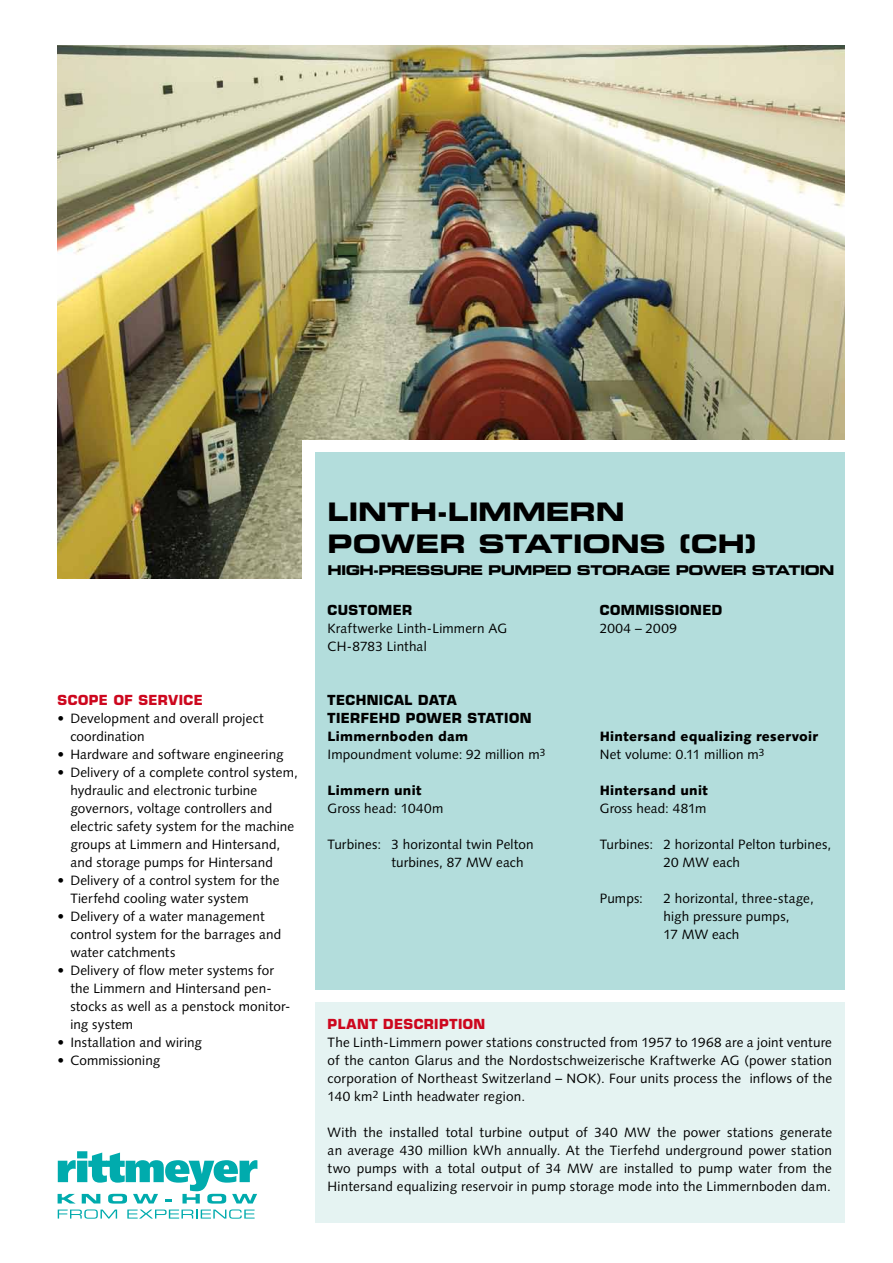
<style>
.page{position:relative;width:893px;height:1263px;background:#fff}
.page>*{position:absolute;margin:0;border:0;box-sizing:border-box;transform-origin:0 0}
.t1{font:25.5px/32.2px "Eurostile LT Std Bold Ex 2";letter-spacing:-.01em;color:#000}
.t2{font:13.5px/18px "Syntax LT Std";letter-spacing:.01em;color:#000}
.t3{font:900 13.5px/18px "Syntax LT Std";letter-spacing:.02em;color:#000}
.t4{font:700 13.5px/18px "Eurostile LT Std";letter-spacing:.03em;color:#000}
.t5{font:13.5px "Eurostile LT Std Bold Ex 2";letter-spacing:-.045em;color:#000}
.t6{font:700 13.5px "Eurostile LT Std";letter-spacing:.035em;color:#cd071e}
.t7{font:13.5px "Syntax LT Std";letter-spacing:.04em;color:#000}
.s1{font-weight:900}
.s2{font-weight:400}
</style>
<div class="page">
<img style="left:58px;top:45px;width:786px;height:534px">
<div style="left:315px;top:1003px;width:529px;height:220px;background:#e5f3f2"></div>
<div style="left:302px;top:440px;width:548px;height:405px;background:#fff"></div>
<div style="left:315px;top:453px;width:529px;height:537px;background:#b3dddc"></div>
<svg style="left:58px;top:1151px;width:199px;height:52px"></svg>
<svg style="left:58px;top:1209px;width:59px;height:10px"></svg>
<svg style="left:127px;top:1209px;width:128px;height:10px"></svg>
<p class="t6" style="left:58px;top:691px;width:147px">SCOPE OF SERVICE</p>
<p class="t2" style="left:70px;top:709px;width:195px;text-indent:-13px">• Development and overall project coordination</p>
<p class="t2" style="left:58px;top:745px;width:228px">• Hardware and software engineering</p>
<p class="t2" style="left:70px;top:763px;width:229px;text-indent:-13px">• Delivery of a complete control system, hydraulic and electronic turbine governors, voltage controllers and electric safety system for the machine groups at Limmern and Hintersand, and storage pumps for Hintersand</p>
<p class="t2" style="left:70px;top:871px;width:211px;text-indent:-13px">• Delivery of a control system for the<br>Tierfehd cooling water system</p>
<p class="t2" style="left:70px;top:907px;width:212px;text-indent:-13px">• Delivery of a water management control system for the barrages and water catchments</p>
<p class="t2" style="left:70px;top:961px;width:221px;text-indent:-13px">• Delivery of flow meter systems for the Limmern and Hintersand pen&shy;stocks as well as a penstock monitor&shy;ing system</p>
<p class="t2" style="left:58px;top:1033px;width:146px">• Installation and wiring</p>
<p class="t2" style="left:58px;top:1051px;width:104px">• Commissioning</p>
<h1 class="t1" style="left:328px;top:495px;width:431px">LINTH-LIMMERN<br>POWER STATIONS (CH)</h1>
<p class="t5" style="left:328px;top:561px;width:508px">HIGH-PRESSURE PUMPED STORAGE POWER STATION</p>
<p class="t4" style="left:600px;top:601px;width:124px">COMMISSIONED</p>
<p class="t7" style="left:600px;top:620px;width:79px">2004 – 2009</p>
<p class="t4" style="left:328px;top:601px;width:86px">CUSTOMER</p>
<p class="t2" style="left:328px;top:619px;width:181px">Kraftwerke Linth-Limmern AG<br>CH-8783 Linthal</p>
<p class="t4" style="left:328px;top:691px;width:205px">TECHNICAL DATA<br>TIERFEHD POWER STATION</p>
<p class="t2" style="left:328px;top:727px;width:220px"><span class="s1">Limmernboden dam<br></span>Impoundment volume: 92 million m<sup>3</sup></p>
<p class="t3" style="left:328px;top:781px;width:96px">Limmern unit</p>
<p class="t2" style="left:328px;top:799px;width:117px">Gross head: 1040m</p>
<p class="t2" style="left:391px;top:835px;width:144px;text-indent:-64px">Turbines: 3 horizontal twin Pelton turbines, 87 MW each</p>
<p class="t3" style="left:600px;top:727px;width:220px">Hintersand equalizing reservoir<br><span class="s2">Net volume: 0.11 million m</span><sup>3</sup></p>
<p class="t3" style="left:600px;top:781px;width:110px">Hintersand unit</p>
<p class="t2" style="left:600px;top:799px;width:108px">Gross head: 481m</p>
<p class="t2" style="left:663px;top:835px;width:169px;text-indent:-64px">Turbines: 2 horizontal Pelton turbines,<br>20 MW each</p>
<p class="t2" style="left:600px;top:889px;width:45px">Pumps:</p>
<p class="t2" style="left:663px;top:889px;width:152px">2 horizontal, three-stage, high pressure pumps,<br>17 MW each</p>
<p class="t6" style="left:328px;top:1015px;width:159px">PLANT DESCRIPTION</p>
<p class="t2" style="left:328px;top:1033px;width:506px;text-align:justify">The Linth-Limmern power stations constructed from 1957 to 1968 are a joint venture of the canton Glarus and the Nordostschweizerische Kraftwerke AG (power station corporation of Northeast Switzerland – NOK). Four units process the inflows of the 140 km<sup>2</sup> Linth headwater region.</p>
<p class="t2" style="left:328px;top:1123px;width:506px;text-align:justify">With the installed total turbine output of 340 MW the power stations generate an average 430 million kWh annually. At the Tierfehd underground power station two pumps with a total output of 34 MW are installed to pump water from the Hintersand equalizing reservoir in pump storage mode into the Limmernboden dam.</p>
</div>
